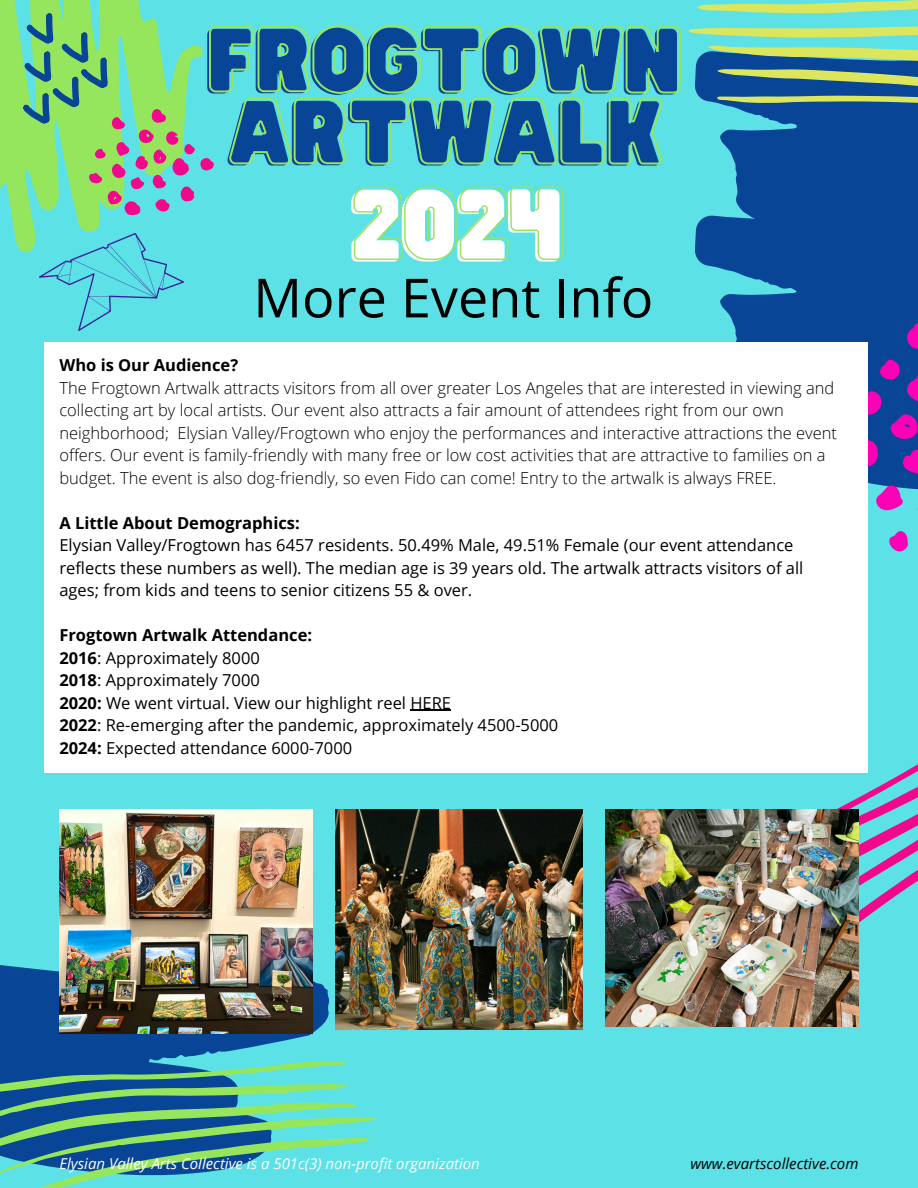
<style>
.page{position:relative;width:918px;height:1188px;background:#5ce1e6}
.page>*{position:absolute;margin:0;border:0;box-sizing:border-box;transform-origin:0 0}
.t1{font:90px "Hitand Run";color:#fff}
.t2{font:81px/72px "Hitand Run";color:#084596}
.t3{font:54px "Open Sans";color:#000}
.t4{font:300 16.5px/22.5px "Open Sans";color:#000}
.t5{font:16.5px/22.5px "Open Sans";color:#000}
.t6{font:700 16.5px "Open Sans";color:#000}
.t7{font:italic 15px "Open Sans";color:#fff}
.t8{font:italic 15px "Open Sans";color:#000}
.s1{font-weight:700}
</style>
<div class="page">
<svg style="left:0;top:0;width:250px;height:343px"></svg>
<svg style="left:0;top:965px;width:330px;height:96px;fill:#084596"></svg>
<svg style="left:0;top:1061px;width:375px;height:127px"></svg>
<svg style="left:695px;top:89px;width:223px;height:114px;fill:#084596"></svg>
<svg style="left:695px;top:203px;width:223px;height:287px;background:#145aa1"></svg>
<svg style="left:689px;top:0;width:229px;height:89px"></svg>
<svg style="left:717px;top:96px;width:201px;height:15px;background:#588683"></svg>
<svg style="left:906px;top:323px;width:12px;height:27px"></svg>
<svg style="left:876px;top:484px;width:28px;height:26px"></svg>
<svg style="left:868px;top:359px;width:50px;height:116px;background:#4d319e"></svg>
<svg style="left:889px;top:531px;width:19px;height:21px"></svg>
<svg style="left:837px;top:764px;width:81px;height:159px"></svg>
<img style="left:39px;top:261px;width:144px;height:69px">
<div style="left:44px;top:343px;width:824px;height:430px;background:#fff"></div>
<img style="left:59px;top:809px;width:254px;height:224px">
<img style="left:605px;top:809px;width:254px;height:217px">
<img style="left:335px;top:809px;width:248px;height:221px">
<hr style="left:410px;top:710px;width:41px;height:1px;background:#000">
<svg style="left:21px;top:5px;width:660px;height:256px"></svg>
<h2 class="t2" style="left:205px;top:29px;width:477px">FROGTOWN<br>ARTWALK</h2>
<h1 class="t1" style="left:350px;top:176px;width:213px">2024</h1>
<p class="t3" style="left:253px;top:260px;width:402px">More Event Info</p>
<p class="t6" style="left:59px;top:353px;width:180px">Who is Our Audience?</p>
<p class="t4" style="left:59px;top:376px;width:779px">The Frogtown Artwalk attracts visitors from all over greater Los Angeles that are interested in viewing and collecting art by local artists. Our event also attracts a fair amount of attendees right from our own neighborhood; Elysian Valley/Frogtown who enjoy the performances and interactive attractions the event offers. Our event is family-friendly with many free or low cost activities that are attractive to families on a budget. The event is also dog-friendly, so even Fido can come! Entry to the artwalk is always FREE.</p>
<p class="t6" style="left:59px;top:511px;width:242px">A Little About Demographics:</p>
<p class="t5" style="left:59px;top:533px;width:745px">Elysian Valley/Frogtown has 6457 residents. 50.49% Male, 49.51% Female (our event attendance reflects these numbers as well). The median age is 39 years old. The artwalk attracts visitors of all ages; from kids and teens to senior citizens 55 &amp; over.</p>
<p class="t6" style="left:59px;top:623px;width:254px">Frogtown Artwalk Attendance:</p>
<p class="t5" style="left:59px;top:646px;width:202px"><span class="s1">2016</span>: Approximately 8000</p>
<h3 class="t5" style="left:59px;top:668px;width:202px"><span class="s1">2018</span>: Approximately 7000</h3>
<p class="t5" style="left:59px;top:691px;width:393px"><span class="s1">2020:</span> We went virtual. View our highlight reel HERE</p>
<p class="t5" style="left:59px;top:713px;width:500px"><span class="s1">2022</span>: Re-emerging after the pandemic, approximately 4500-5000</p>
<p class="t5" style="left:59px;top:736px;width:294px"><span class="s1">2024:</span> Expected attendance 6000-7000</p>
<p class="t7" style="left:60px;top:1153px;width:422px">Elysian Valley Arts Collective is a 501c(3) non-profit organization</p>
<p class="t8" style="left:690px;top:1153px;width:169px">www.evartscollective.com</p>
</div>
